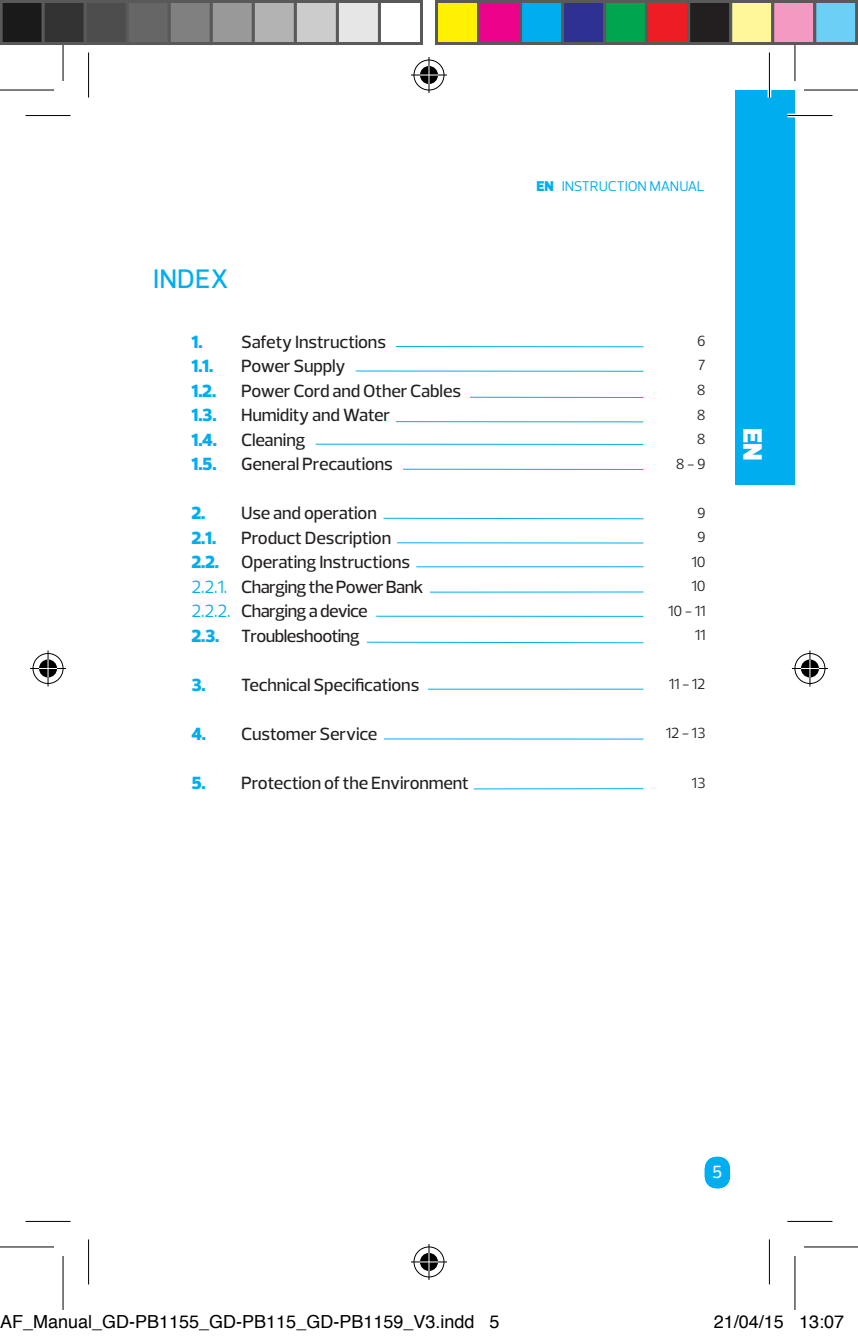
<style>
.page{position:relative;width:858px;height:1337px;background:#fff}
.page>*{position:absolute;margin:0;border:0;box-sizing:border-box;transform-origin:0 0}
.t1{font:500 27.3px "Prelo";letter-spacing:.005em;color:#00aeef}
.t2{font:900 27px "Prelo";color:#fff}
.t3{font:500 18px/24.6px "Prelo";letter-spacing:-.01em;color:#231f20}
.t4{font:18px "Helvetica";color:#000}
.t5{font:900 18px/24.6px "Prelo";color:#00aeef}
.t6{font:18px/24.6px "Prelo";color:#00aeef}
.t7{font:500 18px "Prelo";color:#fff}
.t8{font:15px/24.6px "Prelo";letter-spacing:-.01em;color:#231f20;text-align:right}
.t9{font:14.4px "Prelo";letter-spacing:-.01em;color:#00aeef}
.s1{font-weight:900}
</style>
<div class="page">
<hr style="left:396px;top:346px;width:247px;height:1px;background:#00aeef">
<hr style="left:355px;top:370px;width:288px;height:2px;background:#00aeef">
<hr style="left:315px;top:443px;width:328px;height:2px;background:#00aeef">
<hr style="left:383px;top:518px;width:260px;height:1px;background:#00aeef">
<hr style="left:367px;top:641px;width:276px;height:2px;background:#00aeef">
<hr style="left:397px;top:542px;width:246px;height:1px;background:#00aeef">
<hr style="left:416px;top:566px;width:227px;height:1px;background:#00aeef">
<hr style="left:430px;top:591px;width:213px;height:1px;background:#00aeef">
<hr style="left:376px;top:616px;width:267px;height:1px;background:#00aeef">
<hr style="left:428px;top:688px;width:215px;height:1px;background:#00aeef">
<hr style="left:384px;top:738px;width:259px;height:1px;background:#00aeef">
<hr style="left:473px;top:788px;width:170px;height:1px;background:#00aeef">
<hr style="left:403px;top:469px;width:240px;height:1px;background:#00aeef">
<hr style="left:470px;top:397px;width:173px;height:1px;background:#00aeef">
<hr style="left:396px;top:421px;width:247px;height:1px;background:#00aeef">
<div style="left:735px;top:90px;width:59px;height:394px;background:#00aeef"></div>
<div style="left:704px;top:1156px;width:26px;height:32px;background:#00aeef;border-radius:13px"></div>
<hr style="left:787px;top:114px;width:45px;height:3px;background:#fff">
<svg style="left:26px;top:1220px;width:44px;height:1px"></svg>
<svg style="left:788px;top:1220px;width:44px;height:1px"></svg>
<svg style="left:767px;top:53px;width:4px;height:45px"></svg>
<svg style="left:769px;top:1239px;width:1px;height:45px"></svg>
<hr style="left:26px;top:115px;width:45px;height:1px;background:#000">
<hr style="left:787px;top:115px;width:45px;height:1px;background:#000">
<hr style="left:26px;top:1221px;width:45px;height:1px;background:#000">
<hr style="left:787px;top:1221px;width:45px;height:1px;background:#000">
<hr style="left:88px;top:53px;width:1px;height:45px;background:#000">
<hr style="left:88px;top:1239px;width:1px;height:45px;background:#000">
<hr style="left:768px;top:53px;width:1px;height:45px;background:#000">
<hr style="left:768px;top:1239px;width:1px;height:45px;background:#000">
<svg style="left:0;top:90px;width:54px;height:1px"></svg>
<svg style="left:804px;top:90px;width:53px;height:1px"></svg>
<svg style="left:795px;top:45px;width:1px;height:36px"></svg>
<svg style="left:795px;top:1256px;width:1px;height:54px"></svg>
<hr style="left:0;top:89px;width:54px;height:1px;background:#000">
<hr style="left:803px;top:89px;width:54px;height:1px;background:#000">
<hr style="left:0;top:1246px;width:54px;height:1px;background:#000">
<hr style="left:803px;top:1246px;width:54px;height:1px;background:#000">
<hr style="left:62px;top:27px;width:2px;height:54px;background:#000">
<hr style="left:62px;top:1256px;width:2px;height:54px;background:#000">
<hr style="left:794px;top:27px;width:1px;height:54px;background:#000">
<hr style="left:794px;top:1256px;width:1px;height:54px;background:#000">
<div style="left:412px;top:58px;width:34px;height:34px;border:4px solid #fff;border-radius:50%"></div>
<hr style="left:411px;top:73px;width:36px;height:4px;background:#fff">
<svg style="left:427px;top:57px;width:4px;height:36px"></svg>
<div style="left:418px;top:64px;width:22px;height:22px;border:4px solid #fff;border-radius:50%"></div>
<div style="left:413px;top:60px;width:31px;height:30px;border:1px solid #000;border-radius:50%"></div>
<hr style="left:411px;top:74px;width:36px;height:2px;background:#000">
<hr style="left:428px;top:57px;width:1px;height:36px;background:#000">
<svg style="left:420px;top:66px;width:18px;height:18px"></svg>
<div style="left:412px;top:1245px;width:34px;height:33px;border:4px solid #fff;border-radius:50%"></div>
<hr style="left:411px;top:1260px;width:36px;height:3px;background:#fff">
<svg style="left:427px;top:1244px;width:4px;height:36px"></svg>
<div style="left:418px;top:1251px;width:22px;height:21px;border:4px solid #fff;border-radius:50%"></div>
<div style="left:413px;top:1246px;width:31px;height:31px;border:1px solid #000;border-radius:50%"></div>
<hr style="left:411px;top:1261px;width:36px;height:1px;background:#000">
<hr style="left:428px;top:1244px;width:1px;height:36px;background:#000">
<svg style="left:420px;top:1253px;width:18px;height:18px"></svg>
<div style="left:31px;top:651px;width:34px;height:34px;border:4px solid #fff;border-radius:50%"></div>
<svg style="left:31px;top:666px;width:34px;height:4px"></svg>
<svg style="left:46px;top:650px;width:4px;height:36px"></svg>
<div style="left:37px;top:657px;width:22px;height:22px;border:4px solid #fff;border-radius:50%"></div>
<div style="left:33px;top:653px;width:30px;height:31px;border:1px solid #000;border-radius:50%"></div>
<hr style="left:30px;top:668px;width:36px;height:1px;background:#000">
<hr style="left:48px;top:650px;width:1px;height:36px;background:#000">
<svg style="left:39px;top:659px;width:18px;height:18px"></svg>
<div style="left:792px;top:651px;width:34px;height:34px;border:4px solid #fff;border-radius:50%"></div>
<hr style="left:791px;top:666px;width:36px;height:4px;background:#fff">
<svg style="left:807px;top:650px;width:4px;height:36px"></svg>
<div style="left:798px;top:657px;width:22px;height:22px;border:4px solid #fff;border-radius:50%"></div>
<div style="left:794px;top:653px;width:31px;height:31px;border:1px solid #000;border-radius:50%"></div>
<hr style="left:791px;top:668px;width:36px;height:1px;background:#000">
<hr style="left:809px;top:650px;width:1px;height:36px;background:#000">
<svg style="left:800px;top:659px;width:18px;height:18px"></svg>
<div style="left:1px;top:2px;width:42px;height:42px;background:#1a1a1a"></div>
<div style="left:0;top:0;width:45px;height:45px;border:3px solid #595959"></div>
<div style="left:43px;top:2px;width:42px;height:42px;background:#333"></div>
<div style="left:42px;top:0;width:45px;height:45px;border:3px solid #595959"></div>
<div style="left:85px;top:2px;width:42px;height:42px;background:#4d4d4d"></div>
<div style="left:84px;top:0;width:45px;height:45px;border:3px solid #595959"></div>
<div style="left:127px;top:2px;width:42px;height:42px;background:#666"></div>
<div style="left:126px;top:0;width:45px;height:45px;border:3px solid #595959"></div>
<div style="left:169px;top:2px;width:42px;height:42px;background:#808080"></div>
<div style="left:168px;top:0;width:45px;height:45px;border:3px solid #595959"></div>
<div style="left:211px;top:2px;width:42px;height:42px;background:#999"></div>
<div style="left:210px;top:0;width:45px;height:45px;border:3px solid #595959"></div>
<div style="left:253px;top:2px;width:42px;height:42px;background:#b3b3b3"></div>
<div style="left:252px;top:0;width:45px;height:45px;border:3px solid #595959"></div>
<div style="left:295px;top:2px;width:42px;height:42px;background:#ccc"></div>
<div style="left:294px;top:0;width:45px;height:45px;border:3px solid #595959"></div>
<div style="left:337px;top:2px;width:42px;height:42px;background:#e6e6e6"></div>
<div style="left:336px;top:0;width:45px;height:45px;border:3px solid #595959"></div>
<div style="left:378px;top:0;width:45px;height:45px;border:3px solid #595959"></div>
<div style="left:436px;top:2px;width:42px;height:42px;background:#fff101"></div>
<div style="left:435px;top:0;width:45px;height:45px;border:3px solid #595959"></div>
<div style="left:478px;top:2px;width:42px;height:42px;background:#ed028c"></div>
<div style="left:477px;top:0;width:45px;height:45px;border:3px solid #595959"></div>
<div style="left:520px;top:2px;width:42px;height:42px;background:#00aeef"></div>
<div style="left:519px;top:0;width:45px;height:45px;border:3px solid #595959"></div>
<div style="left:562px;top:2px;width:42px;height:42px;background:#2e3092"></div>
<div style="left:561px;top:0;width:45px;height:45px;border:3px solid #595959"></div>
<div style="left:604px;top:2px;width:42px;height:42px;background:#00a54f"></div>
<div style="left:603px;top:0;width:45px;height:45px;border:3px solid #595959"></div>
<div style="left:646px;top:2px;width:42px;height:42px;background:#ee1d23"></div>
<div style="left:645px;top:0;width:45px;height:45px;border:3px solid #595959"></div>
<div style="left:688px;top:2px;width:42px;height:42px;background:#231f20"></div>
<div style="left:687px;top:0;width:45px;height:45px;border:3px solid #595959"></div>
<div style="left:730px;top:2px;width:42px;height:42px;background:#fff79a"></div>
<div style="left:729px;top:0;width:45px;height:45px;border:3px solid #595959"></div>
<div style="left:772px;top:2px;width:42px;height:42px;background:#f499c2"></div>
<div style="left:771px;top:0;width:45px;height:45px;border:3px solid #595959"></div>
<div style="left:814px;top:2px;width:42px;height:42px;background:#6bcff6"></div>
<div style="left:813px;top:0;width:44px;height:45px;border:3px solid #595959"></div>
<svg style="left:855px;top:0;width:2px;height:45px"></svg>
<h1 class="t1" style="left:153px;top:263px;width:77px">INDEX</h1>
<p class="t5" style="left:191px;top:329px;width:27px">1.<br>1.1.<br>1.2.<br>1.3.<br>1.4.<br>1.5.</p>
<p class="t5" style="left:191px;top:501px;width:29px">2.<br>2.1.<br>2.2.</p>
<p class="t6" style="left:191px;top:574px;width:41px">2.2.1.<br>2.2.2.</p>
<p class="t5" style="left:191px;top:623px;width:29px">2.3.</p>
<p class="t5" style="left:191px;top:672px;width:16px">3.</p>
<p class="t5" style="left:191px;top:722px;width:16px">4.</p>
<p class="t5" style="left:191px;top:771px;width:16px">5.</p>
<p class="t3" style="left:241px;top:329px;width:221px">Safety Instructions<br>Power Supply<br>Power Cord and Other Cables<br>Humidity and Water<br>Cleaning<br>General Precautions</p>
<p class="t3" style="left:241px;top:501px;width:184px">Use and operation<br>Product Description<br>Operating Instructions<br>Charging the Power Bank<br>Charging a device<br>Troubleshooting</p>
<p class="t3" style="left:241px;top:672px;width:180px">Technical Specifications</p>
<p class="t3" style="left:241px;top:722px;width:138px">Customer Service</p>
<p class="t3" style="left:241px;top:771px;width:229px">Protection of the Environment</p>
<p class="t9" style="left:536px;top:177px;width:170px"><span class="s1">EN</span> INSTRUCTION MANUAL</p>
<p class="t8" style="left:675px;top:329px;width:31px">6<br>7<br>8<br>8<br>8<br>8 - 9</p>
<p class="t8" style="left:668px;top:500px;width:39px">9<br>9<br>10<br>10<br>10 - 11<br>11</p>
<p class="t8" style="left:668px;top:672px;width:38px">11 - 12</p>
<p class="t8" style="left:665px;top:721px;width:41px">12 - 13</p>
<p class="t8" style="left:691px;top:770px;width:15px">13</p>
<h2 class="t2" style="left:769px;top:427px;width:34px;rotate:90deg">EN</h2>
<p class="t7" style="left:712px;top:1161px;width:12px">5</p>
<p class="t4" style="left:0;top:1307px;width:501px">AF_Manual_GD-PB1155_GD-PB115_GD-PB1159_V3.indd 5</p>
<p class="t4" style="left:713px;top:1307px;width:132px">21/04/15 13:07</p>
</div>
